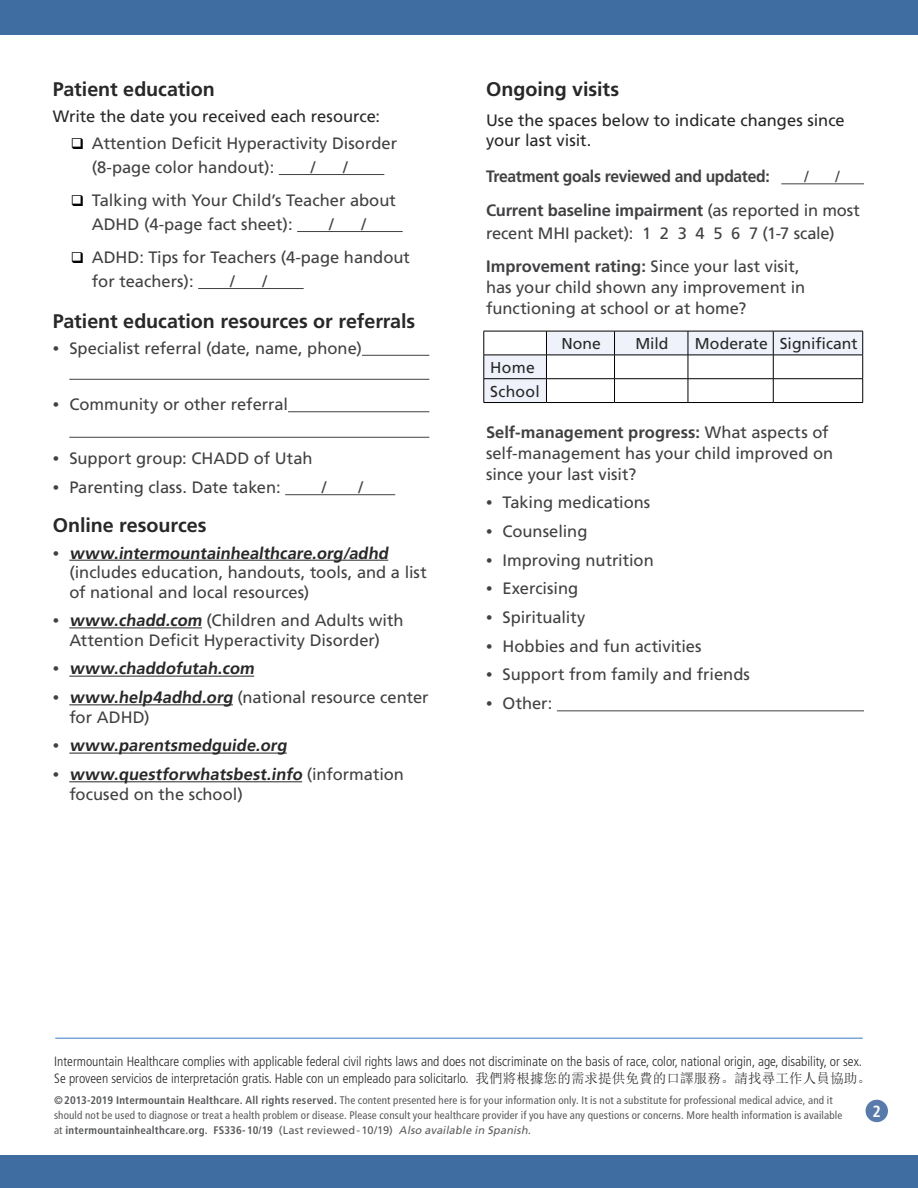
<style>
.page{position:relative;width:918px;height:1188px;background:#fff}
.page>*{position:absolute;margin:0;border:0;box-sizing:border-box;transform-origin:0 0}
.Level_2{font:700 19.65px "Frutiger LT Std";letter-spacing:-.005em;color:#292829}
.Level_2-2{font:16.5px/19.5px "Frutiger LT Std";color:#414042}
.Level_2-3{font:16.5px/19.5px "Frutiger LT Std";color:#292829}
.t1{font:700 16.5px "Frutiger LT Std";color:#292829}
.Paragraph_Style_1{font:16.5px "Frutiger LT Std";letter-spacing:-.005em;color:#292829}
.Level_2-4{font:700 16.5px "Frutiger LT Std";letter-spacing:-.02em;color:#414042;scale:.95 1}
.Page_Number{font:700 condensed 16.2px "Frutiger LT Std";color:#fff}
.sentence_case_-_left{font:15.75px "Frutiger LT Std";letter-spacing:.005em;color:#292829}
.Level_2-5{font:15.75px "Frutiger LT Std";color:#414042;scale:.95 1}
.t2{font:300 condensed 13.5px/16.5px "Frutiger LT Std";color:#292829}
.Footer___h6{font:condensed 10.95px/15px "Frutiger LT Std";letter-spacing:.015em;color:#58595b}
.s1{font-family:"Adobe Garamond Pro"}
.s2{font-weight:700;color:#292829}
.s3{font-family:"Adobe Garamond Pro";font-weight:400;color:#414042}
.s4{font-weight:700}
.s5{font-family:"Sim Sun";font-weight:400;font-stretch:normal}
.s6{font-stretch:normal}
.s7{font-style:italic;font-stretch:normal;color:#5d5d60}
</style>
<div class="page">
<div style="left:0;top:0;width:918px;height:35px;background:#3f6ca1"></div>
<div style="left:0;top:1156px;width:918px;height:32px;background:#3f6ca1"></div>
<div style="left:866px;top:1100px;width:22px;height:22px;background:#587bac;border-radius:50%"></div>
<hr style="left:55px;top:1038px;width:808px;height:1px;background:#7ba6d8">
<hr style="left:279px;top:174px;width:105px;height:1px;background:#414042">
<hr style="left:297px;top:231px;width:106px;height:1px;background:#414042">
<hr style="left:198px;top:288px;width:106px;height:1px;background:#414042">
<hr style="left:362px;top:355px;width:67px;height:1px;background:#414042">
<hr style="left:69px;top:379px;width:360px;height:1px;background:#414042">
<hr style="left:288px;top:411px;width:141px;height:1px;background:#414042">
<hr style="left:69px;top:437px;width:360px;height:1px;background:#414042">
<hr style="left:285px;top:494px;width:110px;height:1px;background:#414042">
<hr style="left:69px;top:560px;width:319px;height:1px;background:#292829">
<hr style="left:69px;top:628px;width:133px;height:1px;background:#292829">
<hr style="left:69px;top:676px;width:185px;height:1px;background:#292829">
<hr style="left:69px;top:704px;width:164px;height:1px;background:#292829">
<hr style="left:69px;top:753px;width:218px;height:1px;background:#292829">
<hr style="left:69px;top:781px;width:233px;height:1px;background:#292829">
<hr style="left:781px;top:183px;width:83px;height:1px;background:#414042">
<hr style="left:557px;top:710px;width:307px;height:1px;background:#414042">
<svg style="left:484px;top:331px;width:379px;height:71px"></svg>
<hr style="left:484px;top:402px;width:62px;height:1px;background:#000">
<hr style="left:546px;top:402px;width:69px;height:1px;background:#000">
<hr style="left:615px;top:402px;width:73px;height:1px;background:#000">
<hr style="left:688px;top:402px;width:85px;height:1px;background:#000">
<hr style="left:773px;top:402px;width:90px;height:1px;background:#000">
<p class="Level_2" style="left:53px;top:78px;width:164px">Patient education</p>
<p class="Paragraph_Style_1" style="left:53px;top:106px;width:329px">Write the date you received each resource:</p>
<p class="Level_2-2" style="left:92px;top:131px;width:307px;line-height:24px">Attention Deficit Hyperactivity Disorder (8-page color handout):</p>
<p class="Level_2-2" style="left:311px;top:157px;width:6px">/</p>
<p class="Level_2-2" style="left:343px;top:157px;width:6px">/</p>
<p class="Level_2-2" style="left:92px;top:188px;width:306px;line-height:24px">Talking with Your Child’s Teacher about<br>ADHD (4-page fact sheet):</p>
<p class="Level_2-2" style="left:329px;top:214px;width:6px">/</p>
<p class="Level_2-2" style="left:361px;top:214px;width:6px">/</p>
<p class="Level_2-2" style="left:92px;top:245px;width:320px;line-height:24px">ADHD: Tips for Teachers (4-page handout for teachers):</p>
<p class="Level_2-2" style="left:230px;top:271px;width:6px">/</p>
<p class="Level_2-2" style="left:262px;top:271px;width:6px">/</p>
<p class="Level_2" style="left:53px;top:310px;width:364px">Patient education resources or referrals</p>
<p class="Level_2-2" style="left:53px;top:338px;width:311px"><span class="s1">•</span> Specialist referral (date, name, phone)</p>
<p class="Level_2-2" style="left:53px;top:395px;width:237px"><span class="s1">•</span> Community or other referral</p>
<p class="Level_2-2" style="left:53px;top:449px;width:261px"><span class="s1">•</span> Support group: CHADD of Utah</p>
<p class="Level_2-2" style="left:53px;top:478px;width:229px"><span class="s1">•</span> Parenting class. Date taken:</p>
<p class="Level_2-2" style="left:322px;top:478px;width:6px">/</p>
<p class="Level_2-2" style="left:359px;top:478px;width:6px">/</p>
<p class="Level_2" style="left:53px;top:513px;width:155px">Online resources</p>
<p class="Level_2-2" style="left:69px;top:543px;width:359px;text-indent:-16px"><span class="s1">•</span> <span class="s2">www.intermountainhealthcare.org/adhd </span>(includes education, handouts, tools, and a list of national and local resources)</p>
<p class="Level_2-2" style="left:53px;top:611px;width:352px;text-align:center"><span class="s1">•</span> <span class="s2">www.chadd.com</span> (Children and Adults with<br>Attention Deficit Hyperactivity Disorder)</p>
<p class="t1" style="left:53px;top:659px;width:206px"><span class="s3">•</span> www.chaddofutah.com</p>
<p class="Level_2-2" style="left:69px;top:688px;width:361px;text-indent:-16px"><span class="s1">•</span> <span class="s2">www.help4adhd.org</span> (national resource center for ADHD)</p>
<p class="t1" style="left:53px;top:736px;width:238px"><span class="s3">•</span> www.parentsmedguide.org</p>
<p class="Level_2-2" style="left:69px;top:765px;width:336px;text-indent:-16px"><span class="s1">•</span> <span class="s2">www.questforwhatsbest.info</span> (info rmatio n focused on the school)</p>
<p class="Level_2" style="left:486px;top:78px;width:135px">Ongoing visits</p>
<p class="Level_2-3" style="left:486px;top:111px;width:360px">Use the spaces below to indicate changes since your last visit.</p>
<p class="Level_2-4" style="left:486px;top:167px;width:300px">Treatment goals reviewed and updated:</p>
<p class="Level_2-5" style="left:805px;top:168px;width:6px">/</p>
<p class="Level_2-5" style="left:835px;top:168px;width:6px">/</p>
<p class="Level_2-2" style="left:486px;top:199px;width:375px;line-height:22.5px"><span class="s4">Current baseline impairment</span> (as reported in most recent MHI packet): 1 2 3 4 5 6 7 (1-7 scale)</p>
<p class="Level_2-2" style="left:486px;top:255px;width:321px;line-height:21px"><span class="s4">Improvement rating:</span> Since your last visit, has your child shown any improvement in functioning at school or at home?</p>
<p class="sentence_case_-_left" style="left:490px;top:358px;width:46px">Home</p>
<p class="sentence_case_-_left" style="left:490px;top:382px;width:51px">School</p>
<p class="sentence_case_-_left" style="left:561px;top:334px;width:41px">None</p>
<p class="sentence_case_-_left" style="left:635px;top:334px;width:35px">Mild</p>
<p class="sentence_case_-_left" style="left:695px;top:334px;width:74px">Moderate</p>
<p class="sentence_case_-_left" style="left:780px;top:334px;width:79px">Significant</p>
<p class="Level_2-2" style="left:486px;top:422px;width:349px;line-height:21px"><span class="s4">Self-management progress:</span> What aspects of self-management has your child improved on since your last visit?</p>
<p class="Level_2-2" style="left:486px;top:493px;width:166px"><span class="s1">•</span> Taking medications</p>
<p class="Level_2-2" style="left:486px;top:521px;width:103px"><span class="s1">•</span> Counseling</p>
<p class="Level_2-2" style="left:486px;top:550px;width:169px"><span class="s1">•</span> Improving nutrition</p>
<p class="Level_2-2" style="left:486px;top:579px;width:94px"><span class="s1">•</span> Exercising</p>
<p class="Level_2-2" style="left:486px;top:608px;width:101px"><span class="s1">•</span> Spirituality</p>
<p class="Level_2-2" style="left:486px;top:636px;width:217px"><span class="s1">•</span> Hobbies and fun activities</p>
<p class="Level_2-2" style="left:486px;top:665px;width:266px"><span class="s1">•</span> Support from family and friends</p>
<p class="Level_2-2" style="left:486px;top:694px;width:68px"><span class="s1">•</span> Other:</p>
<p class="t2" style="left:54px;top:1053px;width:818px">Intermountain Healthcare complies with applicable federal civil rights laws and does not discriminate on the basis of race, color, national origin, age, disability, or sex.<br>Se proveen servicios de interpretación gratis. Hable con un empleado para solicitarlo. <span class="s5">我們將根據您的需求提供免費的口譯服務。請找尋工作人員協助。</span></p>
<p class="Footer___h6" style="left:54px;top:1093px;width:790px"><span class="s4">©2013-2019 Intermountain Healthcare. All rights reserved.</span> The content presented here is for your information only. It is not a substitute for professional medical advice, and it should not be used to diagnose or treat a health problem or disease. Please consult your healthcare provider if you have any questions or concerns. More health information is available at <span class="s4">intermountainhealthcare.org. FS336-10/19</span> <span class="s6">(Last reviewed-10/19)</span> <span class="s7">Also available in Spanish.</span></p>
<p class="Page_Number" style="left:873px;top:1101px;width:10px">2</p>
</div>
